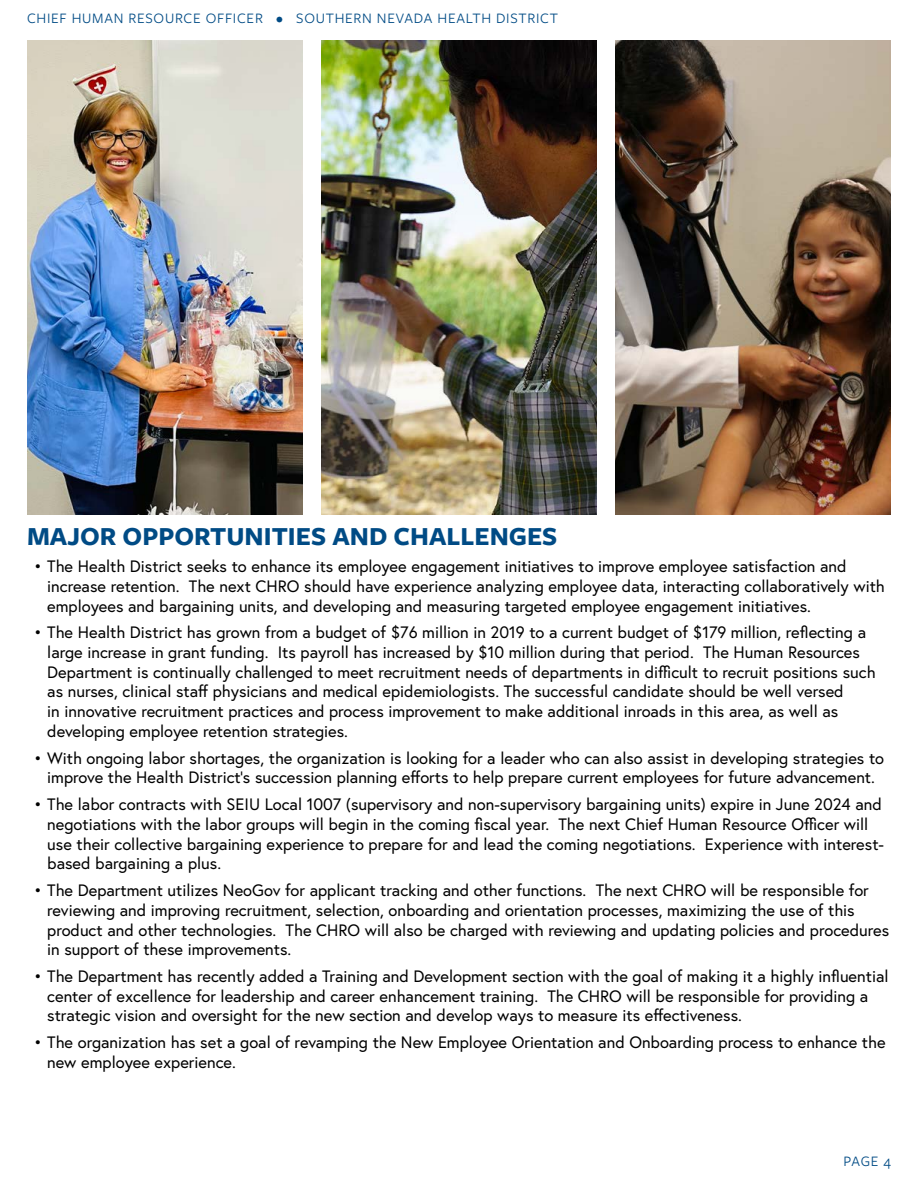
<style>
.page{position:relative;width:918px;height:1188px;background:#fff}
.page>*{position:absolute;margin:0;border:0;box-sizing:border-box;transform-origin:0 0}
.t1{font:700 27px "Freight Sans Pro";color:#004b85}
.t2{font:16.5px/19.8px "Europa";color:#000}
.t3{font:15px "Freight Sans Pro";letter-spacing:.05em;color:#004b85}
</style>
<div class="page">
<img style="left:27px;top:40px;width:276px;height:475px">
<img style="left:615px;top:40px;width:276px;height:475px">
<img style="left:321px;top:40px;width:276px;height:475px">
<p class="t3" style="left:27px;top:8px;width:532px">CHIEF HUMAN RESOURCE OFFICER • SOUTHERN NEVADA HEALTH DISTRICT</p>
<h1 class="t1" style="left:27px;top:518px;width:532px">MAJOR OPPORTUNITIES AND CHALLENGES</h1>
<p class="t2" style="left:47px;top:556px;width:839px;text-indent:-13px">• The Health District seeks to enhance its employee engagement initiatives to improve employee satisfaction and increase retention. The next CHRO should have experience analyzing employee data, interacting collaboratively with employees and bargaining units, and developing and measuring targeted employee engagement initiatives.</p>
<p class="t2" style="left:47px;top:622px;width:830px;text-indent:-13px">• The Health District has grown from a budget of $76 million in 2019 to a current budget of $179 million, reflecting a large increase in grant funding. Its payroll has increased by $10 million during that period. The Human Resources Department is continually challenged to meet recruitment needs of departments in difficult to recruit positions such as nurses, clinical staff physicians and medical epidemiologists. The successful candidate should be well versed<br>in innovative recruitment practices and process improvement to make additional inroads in this area, as well as developing employee retention strategies.</p>
<p class="t2" style="left:34px;top:748px;width:852px;text-align:center">• With ongoing labor shortages, the organization is looking for a leader who can also assist in developing strategies to improve the Health District’s succession planning efforts to help prepare current employees for future advancement.</p>
<p class="t2" style="left:47px;top:794px;width:838px;text-indent:-13px">• The labor contracts with SEIU Local 1007 (supervisory and non-supervisory bargaining units) expire in June 2024 and negotiations with the labor groups will begin in the coming fiscal year. The next Chief Human Resource Officer will use their collective bargaining experience to prepare for and lead the coming negotiations. Experience with interest&shy;based bargaining a plus.</p>
<p class="t2" style="left:47px;top:880px;width:844px;text-indent:-13px">• The Department utilizes NeoGov for applicant tracking and other functions. The next CHRO will be responsible for reviewing and improving recruitment, selection, onboarding and orientation processes, maximizing the use of this product and other technologies. The CHRO will also be charged with reviewing and updating policies and procedures in support of these improvements.</p>
<p class="t2" style="left:47px;top:966px;width:843px;text-indent:-13px">• The Department has recently added a Training and Development section with the goal of making it a highly influential center of excellence for leadership and career enhancement training. The CHRO will be responsible for providing a strategic vision and oversight for the new section and develop ways to measure its effectiveness.</p>
<p class="t2" style="left:47px;top:1032px;width:840px;text-indent:-13px">• The organization has set a goal of revamping the New Employee Orientation and Onboarding process to enhance the new employee experience.</p>
<p class="t3" style="left:843px;top:1151px;width:49px">PAGE 4</p>
</div>
